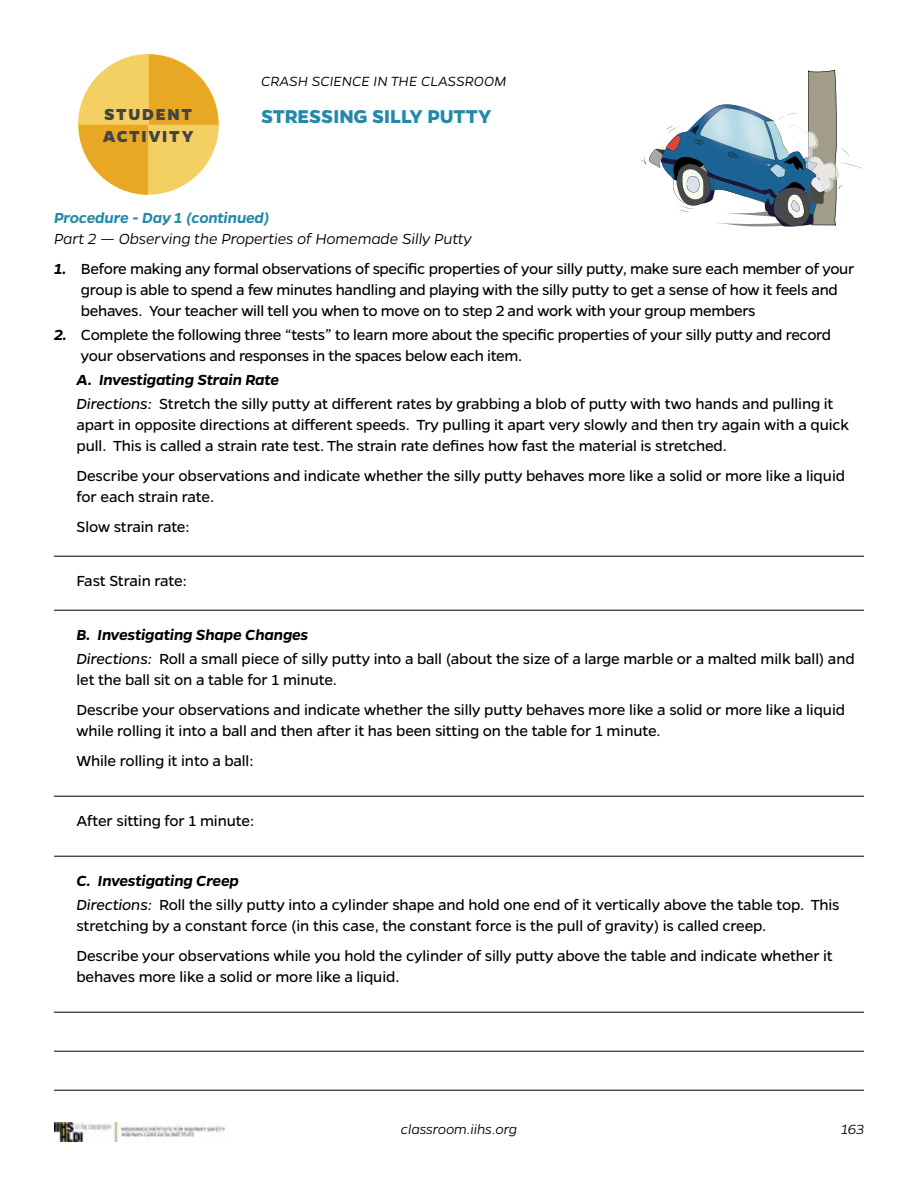
<style>
.page{position:relative;width:918px;height:1188px;background:#fff}
.page>*{position:absolute;margin:0;border:0;box-sizing:border-box;transform-origin:0 0}
.t1{font:700 21px "Gentona";letter-spacing:-.005em;color:#2489a9}
.t2{font:800 18px "Gentona";letter-spacing:.095em;color:#444}
.t3{font:16.5px/21px "Gentona";letter-spacing:-.01em;color:#000}
.t4{font:italic 300 16.5px "Gentona";letter-spacing:-.01em;color:#000}
.t5{font:italic 600 16.5px "Gentona";letter-spacing:-.01em;color:#2489a9}
.t6{font:italic 300 15px "Gentona";letter-spacing:-.005em;color:#000}
.s1{font-weight:600;font-style:italic}
.s2{font-style:italic}
</style>
<div class="page">
<img style="left:54px;top:1122px;width:171px;height:20px">
<svg style="left:641px;top:70px;width:221px;height:157px"></svg>
<hr style="left:54px;top:556px;width:810px;height:1px;background:#000">
<hr style="left:54px;top:610px;width:810px;height:1px;background:#000">
<hr style="left:54px;top:796px;width:810px;height:1px;background:#000">
<hr style="left:54px;top:856px;width:810px;height:1px;background:#000">
<hr style="left:54px;top:1012px;width:810px;height:1px;background:#000">
<hr style="left:54px;top:1051px;width:810px;height:1px;background:#000">
<hr style="left:54px;top:1090px;width:810px;height:1px;background:#000">
<svg style="left:79px;top:54px;width:139px;height:141px"></svg>
<p class="t6" style="left:261px;top:72px;width:247px">CRASH SCIENCE IN THE CLASSROOM</p>
<p class="t2" style="left:104px;top:104px;width:89px">STUDENT</p>
<p class="t1" style="left:261px;top:104px;width:232px">STRESSING SILLY PUTTY</p>
<p class="t2" style="left:103px;top:126px;width:92px">ACTIVITY</p>
<p class="t5" style="left:54px;top:208px;width:217px">Procedure - Day 1 (continued)</p>
<p class="t4" style="left:54px;top:229px;width:419px">Part 2 — Observing the Properties of Homemade Silly Putty</p>
<p class="t3" style="left:81px;top:258px;width:775px;text-indent:-27px"><span class="s1">1.</span> Before making any formal observations of specific properties of your silly putty, make sure each member of your group is able to spend a few minutes handling and playing with the silly putty to get a sense of how it feels and behaves. Your teacher will tell you when to move on to step 2 and work with your group members</p>
<p class="t3" style="left:81px;top:324px;width:752px;text-indent:-27px"><span class="s1">2.</span> Complete the following three “tests” to learn more about the specific properties of your silly putty and record your observations and responses in the spaces below each item.</p>
<p class="t3" style="left:76px;top:368px;width:759px;line-height:24px"><span class="s1">A. Investigating Strain Rate<br></span><span class="s2">Directions:</span> Stretch the silly putty at different rates by grabbing a blob of putty with two hands and pulling it</p>
<p class="t3" style="left:76px;top:414px;width:774px">apart in opposite directions at different speeds. Try pulling it apart very slowly and then try again with a quick pull. This is called a strain rate test. The strain rate defines how fast the material is stretched.</p>
<p class="t3" style="left:76px;top:465px;width:770px">Describe your observations and indicate whether the silly putty behaves more like a solid or more like a liquid for each strain rate.</p>
<p class="t3" style="left:76px;top:516px;width:115px">Slow strain rate:</p>
<p class="t3" style="left:76px;top:570px;width:112px">Fast Strain rate:</p>
<p class="t3" style="left:76px;top:623px;width:780px;line-height:24px"><span class="s1">B. Investigating Shape Changes<br></span><span class="s2">Directions:</span> Roll a small piece of silly putty into a ball (about the size of a large marble or a malted milk ball) and</p>
<p class="t3" style="left:76px;top:665px;width:770px;line-height:30px">let the ball sit on a table for 1 minute.<br>Describe your observations and indicate whether the silly putty behaves more like a solid or more like a liquid</p>
<p class="t3" style="left:76px;top:716px;width:586px;line-height:30px">while rolling it into a ball and then after it has been sitting on the table for 1 minute.<br>While rolling it into a ball:</p>
<p class="t3" style="left:76px;top:810px;width:179px">After sitting for 1 minute:</p>
<p class="t3" style="left:76px;top:869px;width:765px;line-height:24px"><span class="s1">C. Investigating Creep<br></span><span class="s2">Directions:</span> Roll the silly putty into a cylinder shape and hold one end of it vertically above the table top. This</p>
<p class="t3" style="left:76px;top:911px;width:758px;line-height:30px">stretching by a constant force (in this case, the constant force is the pull of gravity) is called creep.<br>Describe your observations while you hold the cylinder of silly putty above the table and indicate whether it</p>
<p class="t3" style="left:76px;top:966px;width:325px">behaves more like a solid or more like a liquid.</p>
<p class="t6" style="left:401px;top:1121px;width:118px">classroom.iihs.org</p>
<p class="t6" style="left:841px;top:1121px;width:24px">163</p>
</div>
